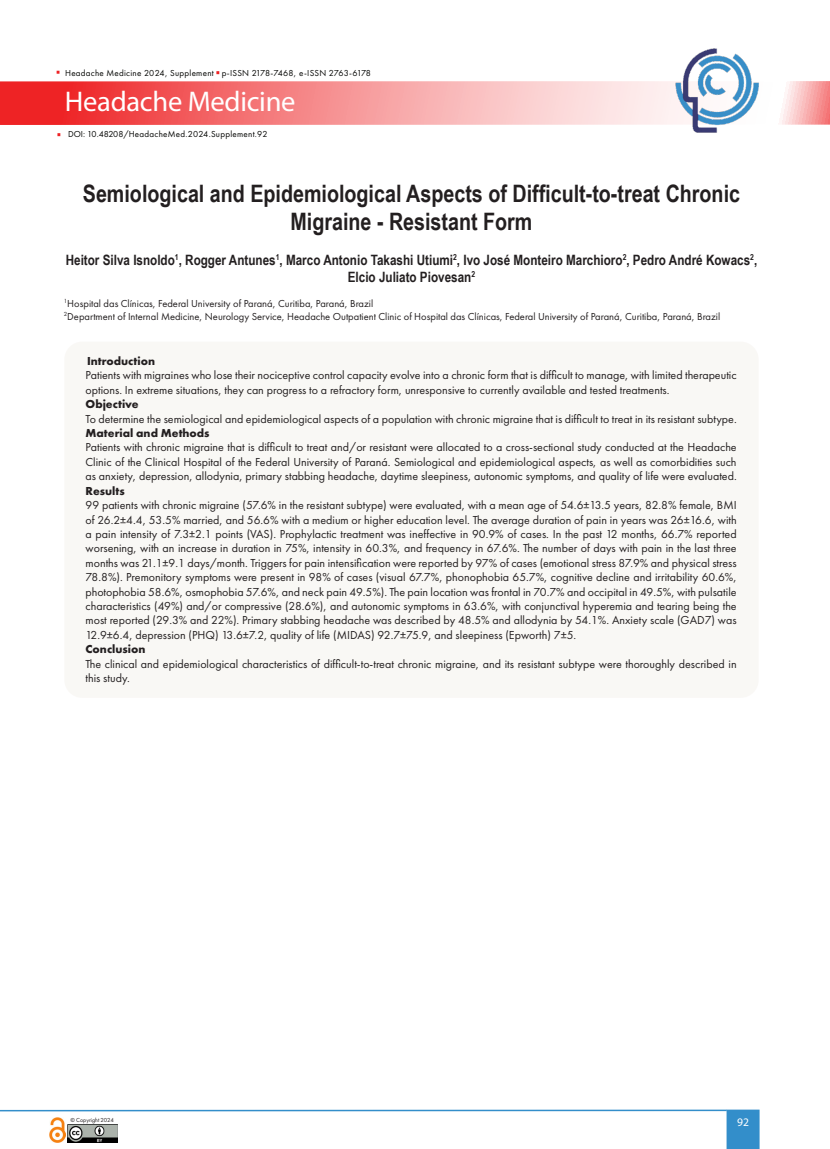
<style>
.page{position:relative;width:830px;height:1149px;background:#fff}
.page>*{position:absolute;margin:0;border:0;box-sizing:border-box;transform-origin:0 0}
.t1{font:28.5px "Myriad Pro";letter-spacing:-.01em;color:#fff}
.t2{font:700 24px "Arial Narrow";color:#231f20}
.t3{font:700 14.25px/17.1px "Arial Narrow";color:#231f20;text-align:center}
.t4{font:12px/14.4px "Futura PT";color:#231f20}
.t5{font:700 12px "Futura PT";color:#231f20}
.t6{font:11.55px "Myriad Pro";color:#fff}
.t7{font:10.5px "Futura PT";color:#231f20}
.t8{font:9px "Futura PT";letter-spacing:.03em;color:#040503}
.t9{font:6px "Futura PT";letter-spacing:-.005em;color:#231f20}
.s1{font-style:inherit}
.s2{font-weight:700}
</style>
<div class="page">
<svg style="left:0;top:81px;width:829px;height:44px;background:#f69394"></svg>
<svg style="left:726px;top:1109px;width:33px;height:39px"></svg>
<hr style="left:0;top:1109px;width:726px;height:1px;background:#338eca">
<img style="left:67px;top:1124px;width:50px;height:18px">
<img style="left:49px;top:1117px;width:17px;height:25px">
<img style="left:674px;top:48px;width:85px;height:85px">
<div style="left:64px;top:341px;width:694px;height:356px;background:#f9f8f5;border-radius:18px"></div>
<p class="t8" style="left:65px;top:67px;width:307px">Headache Medicine 2024, Supplement p-ISSN 2178-7468, e-ISSN 2763-6178</p>
<h1 class="t1" style="left:65px;top:84px;width:232px">Headache Medicine</h1>
<p class="t8" style="left:68px;top:128px;width:201px"><span class="s1">DOI: 10.48208/</span>HeadacheMed.2024.Supplement.92</p>
<p class="t2" style="left:83px;top:175px;width:658px">Semiological and Epidemiological Aspects of Difficult-to-treat Chronic</p>
<p class="t2" style="left:290px;top:204px;width:243px">Migraine - Resistant Form</p>
<p class="t3" style="left:66px;top:250px;width:692px">Heitor Silva Isnoldo<sup>1</sup>, Rogger Antunes<sup>1</sup>, Marco Antonio Takashi Utiumi<sup>2</sup>, Ivo José Monteiro Marchioro<sup>2</sup>, Pedro André Kowacs<sup>2</sup>,<br>Elcio Juliato Piovesan<sup>2</sup></p>
<p class="t7" style="left:64px;top:297px;width:311px"><sup>1</sup>Hospital das Clínicas, Federal University of Paraná, Curitiba, Paraná, Brazil</p>
<p class="t7" style="left:64px;top:310px;width:657px"><sup>2</sup>Department of Internal Medicine, Neurology Service, Headache Outpatient Clinic of Hospital das Clínicas, Federal University of Paraná, Curitiba, Paraná, Brazil</p>
<p class="t5" style="left:87px;top:353px;width:69px">Introduction</p>
<p class="t4" style="left:85px;top:368px;width:652px">Patients with migraines who lose their nociceptive control capacity evolve into a chronic form that is difficult to manage, with limited therapeutic options. In extreme situations, they can progress to a refractory form, unresponsive to currently available and tested treatments.</p>
<p class="t5" style="left:85px;top:396px;width:55px">Objective</p>
<p class="t4" style="left:85px;top:411px;width:652px">To determine the semiological and epidemiological aspects of a population with chronic migraine that is difficult to treat in its resistant subtype.</p>
<p class="t5" style="left:85px;top:425px;width:125px">Material and Methods</p>
<p class="t4" style="left:85px;top:440px;width:652px;text-align:justify">Patients with chronic migraine that is difficult to treat and/or resistant were allocated to a cross-sectional study conducted at the Headache Clinic of the Clinical Hospital of the Federal University of Paraná. Semiological and epidemiological aspects, as well as comorbidities such as anxiety, depression, allodynia, primary stabbing headache, daytime sleepiness, autonomic symptoms, and quality of life were evaluated.<br><span class="s2">Results</span></p>
<p class="t4" style="left:85px;top:497px;width:652px;text-align:justify">99 patients with chronic migraine (57.6% in the resistant subtype) were evaluated, with a mean age of 54.6±13.5 years, 82.8% female, BMI of 26.2±4.4, 53.5% married, and 56.6% with a medium or higher education level. The average duration of pain in years was 26±16.6, with a pain intensity of 7.3±2.1 points (VAS). Prophylactic treatment was ineffective in 90.9% of cases. In the past 12 months, 66.7% reported worsening, with an increase in duration in 75%, intensity in 60.3%, and frequency in 67.6%. The number of days with pain in the last three months was 21.1±9.1 days/month. Triggers for pain intensification were reported by 97% of cases (emotional stress 87.9% and physical stress 78.8%). Premonitory symptoms were present in 98% of cases (visual 67.7%, phonophobia 65.7%, cognitive decline and irritability 60.6%, photophobia 58.6%, osmophobia 57.6%, and neck pain 49.5%). The pain location was frontal in 70.7% and occipital in 49.5%, with pulsatile characteristics (49%) and/or compressive (28.6%), and autonomic symptoms in 63.6%, with conjunctival hyperemia and tearing being the most reported (29.3% and 22%). Primary stabbing headache was described by 48.5% and allodynia by 54.1%. Anxiety scale (GAD7) was 12.9±6.4, depression (PHQ) 13.6±7.2, quality of life (MIDAS) 92.7±75.9, and sleepiness (Epworth) 7±5.</p>
<p class="t5" style="left:85px;top:641px;width:61px">Conclusion</p>
<p class="t4" style="left:85px;top:656px;width:652px">The clinical and epidemiological characteristics of difficult-to-treat chronic migraine, and its resistant subtype were thoroughly described in this study.</p>
<p class="t9" style="left:70px;top:1115px;width:45px">© Copyright 2024</p>
<p class="t6" style="left:736px;top:1114px;width:13px">92</p>
</div>
